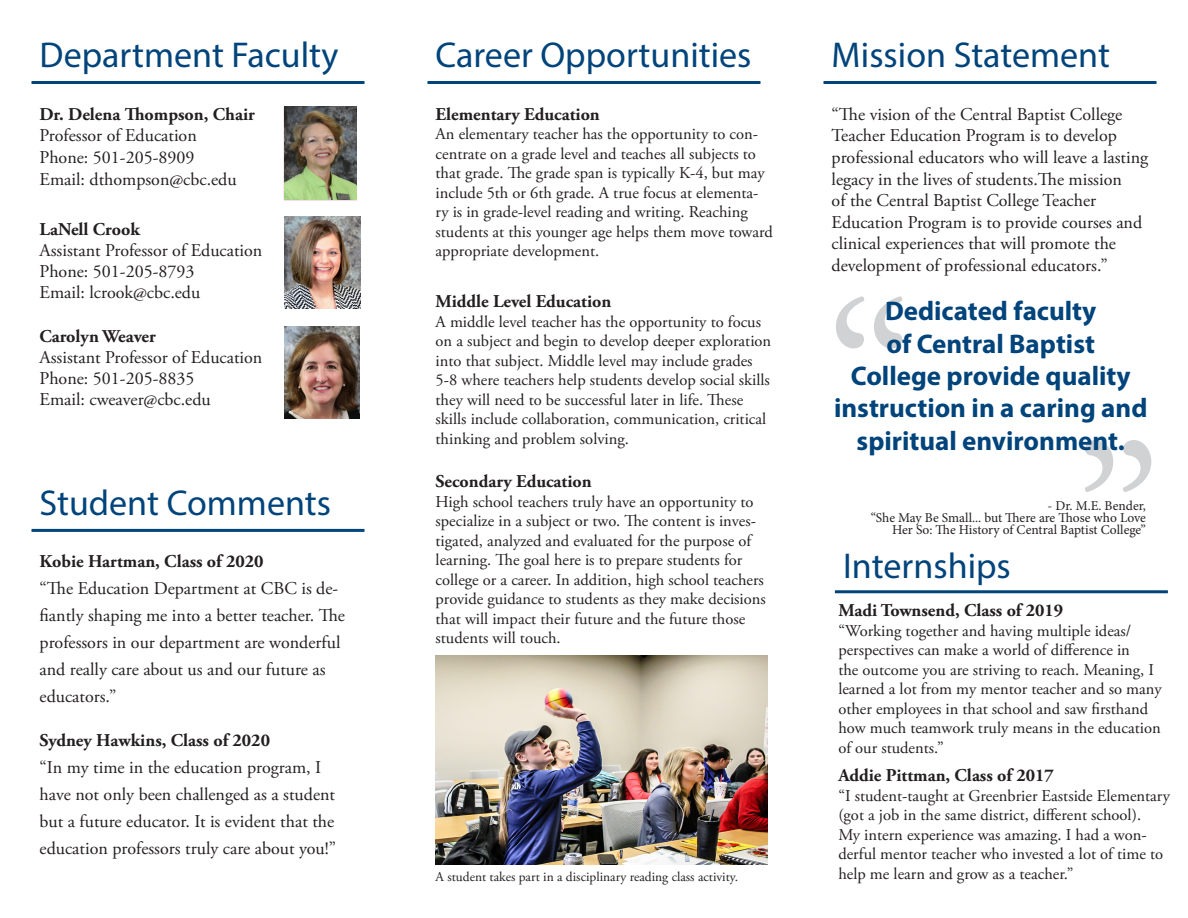
<style>
.page{position:relative;width:1188px;height:918px;background:#fff}
.page>*{position:absolute;margin:0;border:0;box-sizing:border-box;transform-origin:0 0}
.t1{font:225px "Adobe Garamond Pro";color:#d1d2d4}
.t2{font:36px "Myriad Pro";color:#00447b}
.t3{font:700 27px/32.4px "Myriad Pro";color:#00447b;text-align:center}
.t4{font:18px/27px "Adobe Garamond Pro";color:#231f20}
.t5{font:700 18px "Adobe Garamond Pro";color:#231f20}
.t6{font:16.5px/19.5px "Adobe Garamond Pro";color:#231f20}
.t7{font:13.5px/12px "Minion Pro";letter-spacing:-.005em;color:#231f20;text-align:right}
.t8{font:13.5px "Adobe Garamond Pro";color:#231f20}
</style>
<div class="page">
<hr style="left:32px;top:81px;width:332px;height:3px;background:#00447b">
<hr style="left:428px;top:81px;width:332px;height:3px;background:#00447b">
<hr style="left:824px;top:81px;width:332px;height:3px;background:#00447b">
<hr style="left:32px;top:529px;width:332px;height:3px;background:#00447b">
<img style="left:284px;top:326px;width:76px;height:93px">
<img style="left:284px;top:107px;width:73px;height:93px">
<hr style="left:835px;top:590px;width:333px;height:3px;background:#00447b">
<img style="left:284px;top:216px;width:76px;height:93px">
<img style="left:436px;top:655px;width:331px;height:210px">
<p class="t2" style="left:40px;top:32px;width:300px">Department Faculty</p>
<p class="t2" style="left:436px;top:32px;width:317px">Career Opportunities</p>
<p class="t2" style="left:832px;top:32px;width:280px">Mission Statement</p>
<p class="t5" style="left:40px;top:104px;width:217px">Dr. Delena Thompson, Chair</p>
<p class="t4" style="left:40px;top:123px;width:159px">Professor of Education</p>
<p class="t4" style="left:40px;top:144px;width:156px">Phone: 501-205-8909</p>
<p class="t4" style="left:40px;top:166px;width:199px">Email: dthompson@cbc.edu</p>
<p class="t5" style="left:40px;top:219px;width:102px">LaNell Crook</p>
<p class="t4" style="left:40px;top:238px;width:224px">Assistant Professor of Education</p>
<p class="t4" style="left:40px;top:259px;width:156px">Phone: 501-205-8793</p>
<p class="t4" style="left:40px;top:280px;width:162px">Email: lcrook@cbc.edu</p>
<p class="t5" style="left:40px;top:326px;width:118px">Carolyn Weaver</p>
<p class="t4" style="left:40px;top:345px;width:224px">Assistant Professor of Education</p>
<p class="t4" style="left:40px;top:366px;width:156px">Phone: 501-205-8835</p>
<p class="t4" style="left:40px;top:387px;width:173px">Email: cweaver@cbc.edu</p>
<p class="t2" style="left:40px;top:480px;width:293px">Student Comments</p>
<p class="t5" style="left:40px;top:551px;width:225px">Kobie Hartman, Class of 2020</p>
<p class="t4" style="left:40px;top:576px;width:307px">“The Education Department at CBC is de&shy;fiantly shaping me into a better teacher. The professors in our department are wonderful and really care about us and our future as educators.”</p>
<p class="t5" style="left:40px;top:730px;width:232px">Sydney Hawkins, Class of 2020</p>
<p class="t4" style="left:40px;top:755px;width:298px">“In my time in the education program, I have not only been challenged as a student but a future educator. It is evident that the education professors truly care about you!”</p>
<p class="t5" style="left:436px;top:104px;width:166px">Elementary Education</p>
<p class="t6" style="left:436px;top:125px;width:339px">An elementary teacher has the opportunity to con&shy;centrate on a grade level and teaches all subjects to that grade. The grade span is typically K-4, but may include 5th or 6th grade. A true focus at elementa&shy;ry is in grade-level reading and writing. Reaching students at this younger age helps them move toward appropriate development.</p>
<p class="t5" style="left:436px;top:291px;width:177px">Middle Level Education</p>
<p class="t6" style="left:436px;top:312px;width:337px">A middle level teacher has the opportunity to focus on a subject and begin to develop deeper exploration into that subject. Middle level may include grades 5-8 where teachers help students develop social skills they will need to be successful later in life. These skills include collaboration, communication, critical thinking and problem solving.</p>
<p class="t5" style="left:436px;top:471px;width:158px">Secondary Education</p>
<p class="t6" style="left:436px;top:492px;width:332px">High school teachers truly have an opportunity to specialize in a subject or two. The content is inves&shy;tigated, analyzed and evaluated for the purpose of learning. The goal here is to prepare students for college or a career. In addition, high school teachers provide guidance to students as they make decisions that will impact their future and the future those students will touch.</p>
<p class="t8" style="left:436px;top:869px;width:304px">A student takes part in a disciplinary reading class activity.</p>
<p class="t4" style="left:832px;top:104px;width:318px;line-height:21.6px">“The vision of the Central Baptist College Teacher Education Program is to develop professional educators who will leave a lasting legacy in the lives of students.The mission<br>of the Central Baptist College Teacher Education Program is to provide courses and clinical experiences that will promote the development of professional educators.”</p>
<p class="t1" style="left:824px;top:249px;width:92px">“</p>
<p class="t3" style="left:834px;top:294px;width:315px">Dedicated faculty<br>of Central Baptist<br>College provide quality instruction in a caring and spiritual environment.</p>
<p class="t1" style="left:1073px;top:391px;width:92px">”</p>
<p class="t7" style="left:1048px;top:499px;width:100px">- Dr. M.E. Bender,</p>
<p class="t7" style="left:871px;top:511px;width:277px">“She May Be Small... but There are Those who Love<br>Her So: The History of Central Baptist College”</p>
<p class="t2" style="left:843px;top:544px;width:169px">Internships</p>
<p class="t5" style="left:838px;top:600px;width:226px">Madi Townsend, Class of 2019</p>
<p class="t6" style="left:838px;top:622px;width:325px">“Working together and having multiple ideas/ perspectives can make a world of difference in<br>the outcome you are striving to reach. Meaning, I learned a lot from my mentor teacher and so many other employees in that school and saw firsthand how much teamwork truly means in the education of our students.”</p>
<p class="t5" style="left:838px;top:765px;width:217px">Addie Pittman, Class of 2017</p>
<p class="t6" style="left:838px;top:786px;width:333px">“I student-taught at Greenbrier Eastside Elementary (got a job in the same district, different school).</p>
<p class="t6" style="left:838px;top:825px;width:326px">My intern experience was amazing. I had a won&shy;derful mentor teacher who invested a lot of time to help me learn and grow as a teacher.”</p>
</div>
